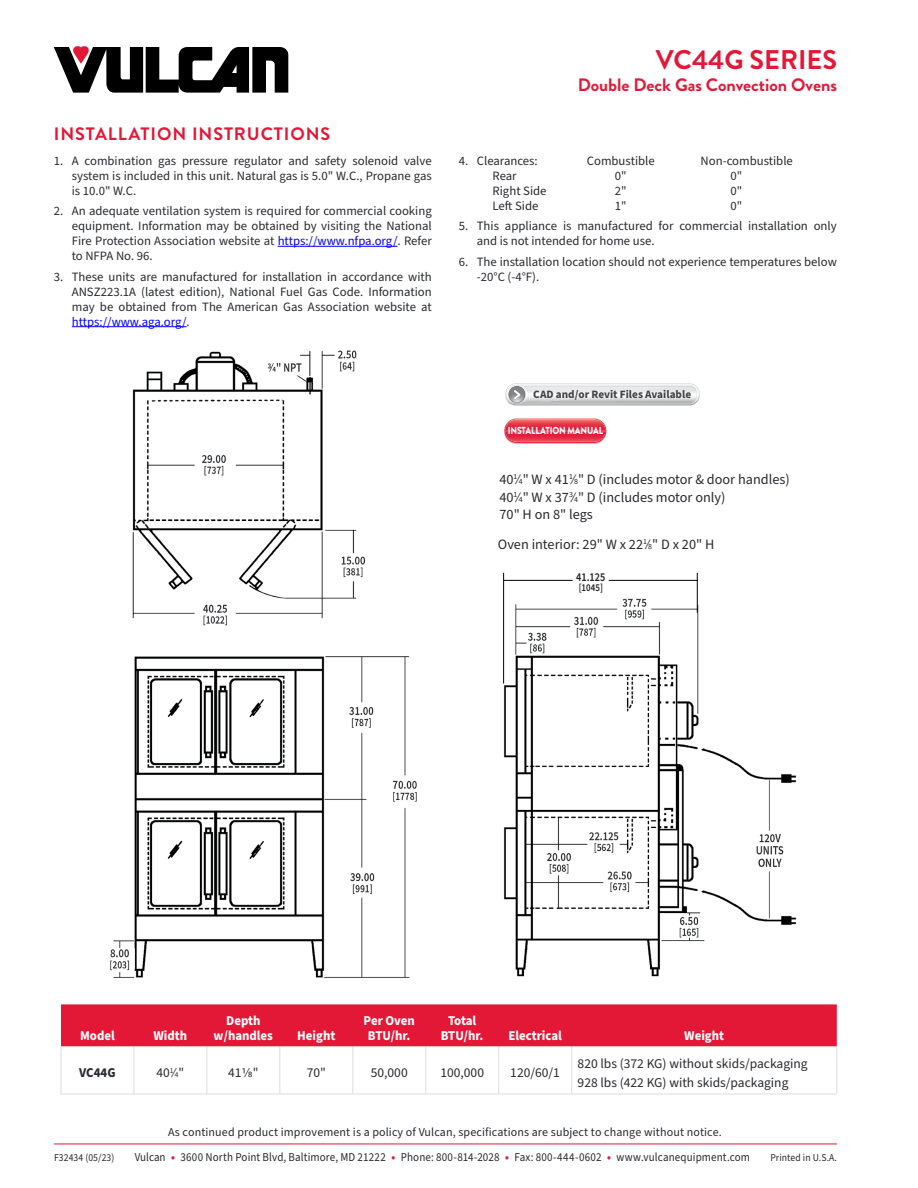
<style>
.page{position:relative;width:918px;height:1188px;background:#fff}
.page>*{position:absolute;margin:0;border:0;box-sizing:border-box;transform-origin:0 0}
.t1{font:700 27px "Brandon Grotesque";color:#e31837}
.t2{font:700 18px "Brandon Grotesque";color:#e31837}
.t3{font:700 18px "Brandon Grotesque";letter-spacing:.05em;color:#e31837}
.t4{font:14.25px/17.2px "Source Sans Pro";color:#292a2e}
.t5{font:13.5px/19.5px "Source Sans Pro";color:#292a2e}
.t6{font:700 13.5px/15px "Source Sans Pro";color:#fff;text-align:center;scale:.95 1}
.t7{font:700 13.5px/15px "Source Sans Pro";letter-spacing:-.02em;color:#fff;text-align:center;scale:.95 1}
.t8{font:700 13.5px "Source Sans Pro";color:#292a2e;scale:.95 1}
.t9{font:12.75px/15px "Source Sans Pro";color:#292a2e;text-align:justify}
.t10{font:12px "Source Sans Pro";letter-spacing:.01em;color:#292a2e;scale:.92 1}
.t11{font:12px "Source Sans Pro";letter-spacing:.01em;color:#292a2e}
.t12{font:600 12px "Source Sans Pro";color:#231f20;scale:.85 1}
.t13{font:700 11.25px "Source Sans Pro";color:#424143}
.t14{font:10.5px "Source Sans Pro";letter-spacing:.01em;color:#292a2e;scale:.92 1}
.t15{font:600 10.5px "Source Sans Pro";color:#231f20;scale:.85 1}
.t16{font:900 10.2px "Brandon Grotesque";letter-spacing:-.015em;color:#fff;scale:.85 1}
.s1{color:#00f}
.s2{font-size:7.8px}
.s3{font-size:7.35px}
.s4{font-weight:700;color:#e31837}
</style>
<div class="page">
<svg style="left:54px;top:46px;width:234px;height:47px"></svg>
<hr style="left:54px;top:1144px;width:783px;height:1px;background:#e31837">
<img style="left:110px;top:350px;width:687px;height:628px">
<div style="left:493px;top:627px;width:17px;height:58px;background:#fff"></div>
<hr style="left:609px;top:580px;width:88px;height:1px;background:#000">
<hr style="left:697px;top:573px;width:1px;height:40px;background:#000">
<hr style="left:503px;top:573px;width:1px;height:111px;background:#000">
<hr style="left:504px;top:580px;width:68px;height:1px;background:#000">
<hr style="left:278px;top:246px;width:119px;height:1px;background:#00f">
<hr style="left:72px;top:326px;width:115px;height:1px;background:#00f">
<svg style="left:504px;top:418px;width:102px;height:26px"></svg>
<img style="left:506px;top:419px;width:99px;height:23px">
<svg style="left:505px;top:383px;width:195px;height:23px"></svg>
<div style="left:61px;top:1004px;width:776px;height:42px;background:#e31837"></div>
<hr style="left:61px;top:1046px;width:73px;height:1px;background:#dcddde">
<hr style="left:61px;top:1047px;width:1px;height:47px;background:#dcddde">
<hr style="left:134px;top:1046px;width:73px;height:1px;background:#dcddde">
<hr style="left:134px;top:1047px;width:1px;height:47px;background:#dcddde">
<hr style="left:207px;top:1046px;width:73px;height:1px;background:#dcddde">
<hr style="left:207px;top:1047px;width:1px;height:47px;background:#dcddde">
<hr style="left:280px;top:1046px;width:73px;height:1px;background:#dcddde">
<hr style="left:280px;top:1047px;width:1px;height:47px;background:#dcddde">
<hr style="left:353px;top:1046px;width:73px;height:1px;background:#dcddde">
<hr style="left:353px;top:1047px;width:1px;height:47px;background:#dcddde">
<hr style="left:426px;top:1046px;width:73px;height:1px;background:#dcddde">
<hr style="left:425px;top:1047px;width:1px;height:47px;background:#dcddde">
<hr style="left:499px;top:1046px;width:73px;height:1px;background:#dcddde">
<hr style="left:498px;top:1047px;width:1px;height:47px;background:#dcddde">
<hr style="left:572px;top:1046px;width:265px;height:1px;background:#dcddde">
<hr style="left:571px;top:1047px;width:1px;height:47px;background:#dcddde">
<hr style="left:837px;top:1047px;width:1px;height:47px;background:#dcddde">
<hr style="left:61px;top:1094px;width:73px;height:1px;background:#dcddde">
<hr style="left:134px;top:1094px;width:73px;height:1px;background:#dcddde">
<hr style="left:207px;top:1094px;width:73px;height:1px;background:#dcddde">
<hr style="left:280px;top:1094px;width:73px;height:1px;background:#dcddde">
<hr style="left:353px;top:1094px;width:73px;height:1px;background:#dcddde">
<hr style="left:426px;top:1094px;width:73px;height:1px;background:#dcddde">
<hr style="left:499px;top:1094px;width:73px;height:1px;background:#dcddde">
<hr style="left:572px;top:1094px;width:265px;height:1px;background:#dcddde">
<h2 class="t3" style="left:54px;top:121px;width:278px">INSTALLATION INSTRUCTIONS</h2>
<p class="t9" style="left:72px;top:154px;width:362px;text-indent:-18px">1. A combination gas pressure regulator and safety solenoid valve system is included in this unit. Natural gas is 5.0" W.C., Propane gas is 10.0" W.C.</p>
<p class="t9" style="left:72px;top:204px;width:362px;text-indent:-18px">2. An adequate ventilation system is required for commercial cooking equipment. Information may be obtained by visiting the National Fire Protection Association website at <span class="s1">https://www.nfpa.org/</span>. Refer to NFPA No. 96.</p>
<p class="t9" style="left:72px;top:269px;width:361px;text-indent:-18px">3. These units are manufactured for installation in accordance with ANSZ223.1A (latest edition), National Fuel Gas Code. Information may be obtained from The American Gas Association website at <span class="s1">https://www.aga.org/</span>.</p>
<h1 class="t1" style="left:656px;top:41px;width:183px">VC44G SERIES</h1>
<h2 class="t2" style="left:578px;top:72px;width:261px">Double Deck Gas Convection Ovens</h2>
<p class="t9" style="left:459px;top:154px;width:81px">4. Clearances:</p>
<p class="t9" style="left:587px;top:154px;width:69px">Combustible</p>
<p class="t9" style="left:701px;top:154px;width:94px">Non-combustible</p>
<p class="t9" style="left:493px;top:168px;width:26px">Rear</p>
<p class="t9" style="left:615px;top:168px;width:13px">0"</p>
<p class="t9" style="left:730px;top:168px;width:13px">0"</p>
<p class="t9" style="left:493px;top:183px;width:56px">Right Side</p>
<p class="t9" style="left:615px;top:183px;width:13px">2"</p>
<p class="t9" style="left:730px;top:183px;width:13px">0"</p>
<p class="t9" style="left:493px;top:198px;width:47px">Left Side</p>
<p class="t9" style="left:615px;top:198px;width:13px">1"</p>
<p class="t9" style="left:730px;top:198px;width:13px">0"</p>
<p class="t9" style="left:477px;top:219px;width:362px;text-indent:-18px">5. This appliance is manufactured for commercial installation only and is not intended for home use.</p>
<p class="t9" style="left:477px;top:254px;width:362px;text-indent:-18px">6. The installation location should not experience temperatures below -20°C (-4°F).</p>
<p class="t13" style="left:533px;top:387px;width:160px">CAD and/or Revit Files Available</p>
<p class="t16" style="left:508px;top:424px;width:114px">INSTALLATION MANUAL</p>
<p class="t4" style="left:500px;top:471px;width:292px">40<sup>1</sup>⁄<span class="s2">4</span>" W x 41<sup>1</sup>⁄<span class="s2">8</span>" D (includes motor &amp; door handles)<br>40<sup>1</sup>⁄<span class="s2">4</span>" W x 37<sup>3</sup>⁄<span class="s2">4</span>" D (includes motor only)<br>70" H on 8" legs</p>
<p class="t4" style="left:498px;top:536px;width:218px">Oven interior: 29" W x 22<sup>1</sup>⁄<span class="s2">8</span>" D x 20" H</p>
<p class="t12" style="left:576px;top:569px;width:36px">41.125</p>
<p class="t15" style="left:579px;top:581px;width:30px">[1045]</p>
<p class="t6" style="left:80px;top:1028px;width:38px">Model</p>
<p class="t6" style="left:154px;top:1028px;width:37px">Width</p>
<p class="t6" style="left:214px;top:1013px;width:64px">Depth w/handles</p>
<p class="t6" style="left:297px;top:1028px;width:42px">Height</p>
<p class="t6" style="left:364px;top:1013px;width:56px">Per Oven<br>BTU/hr.</p>
<p class="t7" style="left:441px;top:1013px;width:46px">Total<br>BTU/hr.</p>
<p class="t6" style="left:508px;top:1028px;width:58px">Electrical</p>
<p class="t6" style="left:684px;top:1028px;width:44px">Weight</p>
<p class="t8" style="left:79px;top:1064px;width:40px">VC44G</p>
<p class="t5" style="left:157px;top:1063px;width:29px">40<sup>1</sup>⁄<span class="s3">4</span>"</p>
<p class="t5" style="left:228px;top:1063px;width:32px">411/8"</p>
<p class="t5" style="left:307px;top:1063px;width:21px">70"</p>
<p class="t5" style="left:371px;top:1063px;width:38px">50,000</p>
<p class="t5" style="left:440px;top:1063px;width:45px">100,000</p>
<p class="t5" style="left:510px;top:1063px;width:51px">120/60/1</p>
<p class="t5" style="left:578px;top:1054px;width:232px">820 lbs (372 KG) without skids/packaging<br>928 lbs (422 KG) with skids/packaging</p>
<p class="t11" style="left:168px;top:1124px;width:555px">As continued product improvement is a policy of Vulcan, specifications are subject to change without notice.</p>
<p class="t14" style="left:54px;top:1150px;width:67px">F32434 (05/23)</p>
<p class="t10" style="left:135px;top:1149px;width:670px">Vulcan <span class="s4">•</span> 3600 North Point Blvd, Baltimore, MD 21222 <span class="s4">•</span> Phone: 800-814-2028 <span class="s4">•</span> Fax: 800-444-0602 <span class="s4">•</span> www.vulcanequipment.com</p>
<p class="t14" style="left:770px;top:1150px;width:74px">Printed in U.S.A.</p>
</div>
